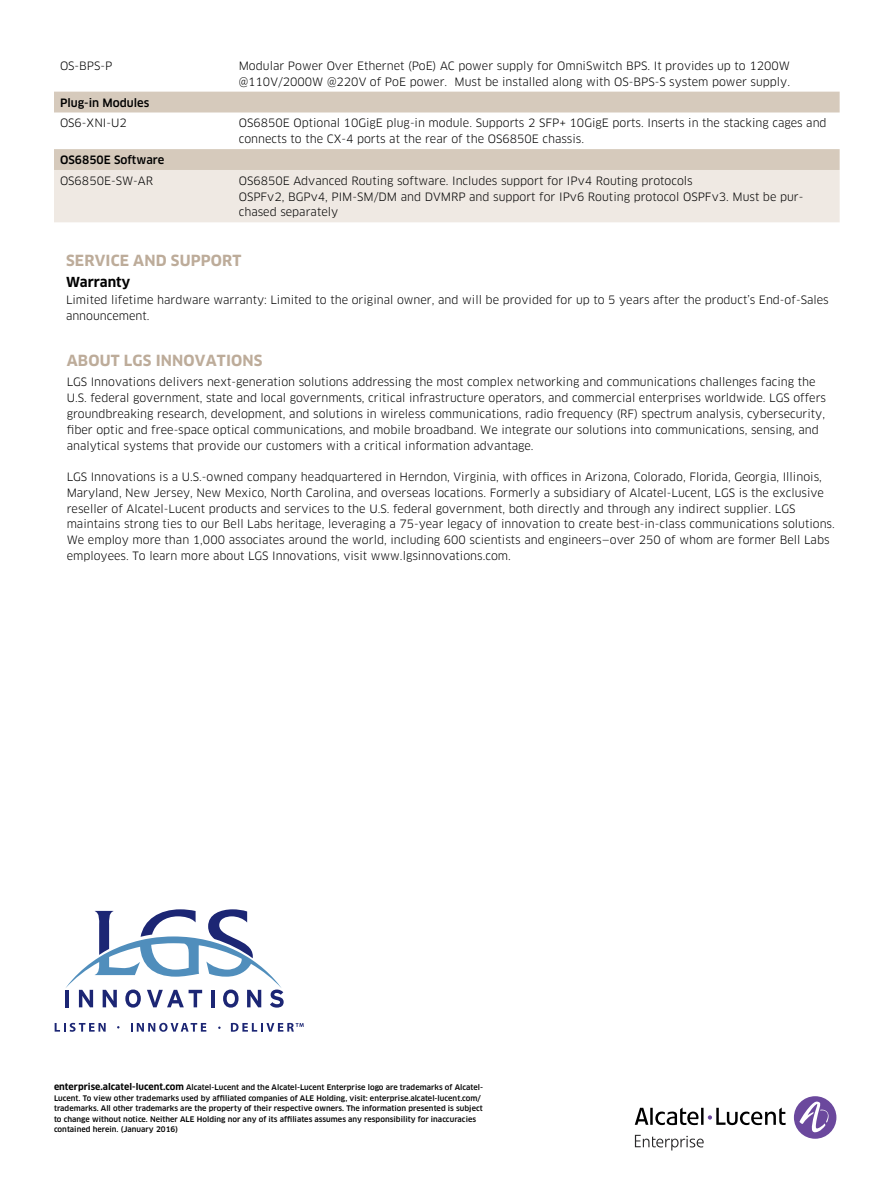
<style>
.page{position:relative;width:893px;height:1191px;background:#fff}
.page>*{position:absolute;margin:0;border:0;box-sizing:border-box;transform-origin:0 0}
.t1{font:700 15px "Clan OT";letter-spacing:.01em;color:#bdac9a}
.t2{font:700 13.5px "Clan OT";letter-spacing:-.005em;color:#000}
.t3{font:11.25px/15.8px "Clan OT";color:#000}
.t4{font:500 11.25px "Clan OT";color:#000}
.t5{font:500 7.5px/10.5px "Clan OT";letter-spacing:.005em;color:#000}
.s1{font-weight:700;font-size:9px}
</style>
<div class="page">
<svg style="left:635px;top:1134px;width:69px;height:16px"></svg>
<div style="left:794px;top:1096px;width:42px;height:42px;background:#6b489d;border-radius:50%"></div>
<svg style="left:799px;top:1101px;width:32px;height:32px"></svg>
<svg style="left:635px;top:1107px;width:151px;height:18px"></svg>
<svg style="left:65px;top:909px;width:219px;height:98px"></svg>
<svg style="left:55px;top:1022px;width:51px;height:9px"></svg>
<svg style="left:131px;top:1022px;width:75px;height:9px"></svg>
<svg style="left:231px;top:1023px;width:73px;height:8px"></svg>
<svg style="left:54px;top:92px;width:786px;height:78px;fill:#d6cbbd"></svg>
<div style="left:54px;top:170px;width:786px;height:52px;background:#efe9e3"></div>
<p class="t3" style="left:60px;top:58px;width:54px">OS-BPS-P</p>
<p class="t3" style="left:239px;top:58px;width:553px">Modular Power Over Ethernet (PoE) AC power supply for OmniSwitch BPS. It provides up to 1200W @110V/2000W @220V of PoE power. Must be installed along with OS-BPS-S system power supply.</p>
<p class="t4" style="left:60px;top:96px;width:91px">Plug-in Modules</p>
<p class="t3" style="left:60px;top:115px;width:68px">OS6-XNI-U2</p>
<p class="t3" style="left:239px;top:115px;width:589px">OS6850E Optional 10GigE plug-in module. Supports 2 SFP+ 10GigE ports. Inserts in the stacking cages and connects to the CX-4 ports at the rear of the OS6850E chassis.</p>
<p class="t4" style="left:60px;top:153px;width:106px">OS6850E Software</p>
<p class="t3" style="left:60px;top:173px;width:95px">OS6850E-SW-AR</p>
<p class="t3" style="left:239px;top:173px;width:566px">OS6850E Advanced Routing software. Includes support for IPv4 Routing protocols<br>OSPFv2, BGPv4, PIM-SM/DM and DVMRP and support for IPv6 Routing protocol OSPFv3. Must be pur&shy;chased separately</p>
<h1 class="t1" style="left:66px;top:252px;width:177px">Service and Support</h1>
<p class="t2" style="left:66px;top:274px;width:66px">Warranty</p>
<p class="t3" style="left:66px;top:292px;width:764px">Limited lifetime hardware warranty: Limited to the original owner, and will be provided for up to 5 years after the product’s End-of-Sales announcement.</p>
<h1 class="t1" style="left:67px;top:352px;width:129px">About LGS I nnova</h1>
<h1 class="t1" style="left:217px;top:352px;width:46px">tions</h1>
<p class="t3" style="left:67px;top:374px;width:761px">LGS Innovations delivers next-generation solutions addressing the most complex networking and communications challenges facing the U.S. federal government, state and local governments, critical infrastructure operators, and commercial enterprises worldwide. LGS offers groundbreaking research, development, and solutions in wireless communications, radio frequency (RF) spectrum analysis, cybersecurity, fiber optic and free-space optical communications, and mobile broadband. We integrate our solutions into communications, sensing, and analytical systems that provide our customers with a critical information advantage.</p>
<p class="t3" style="left:67px;top:469px;width:770px">LGS Innovations is a U.S.-owned company headquartered in Herndon, Virginia, with offices in Arizona, Colorado, Florida, Georgia, Illinois, Maryland, New Jersey, New Mexico, North Carolina, and overseas locations. Formerly a subsidiary of Alcatel-Lucent, LGS is the exclusive reseller of Alcatel-Lucent products and services to the U.S. federal government, both directly and through any indirect supplier. LGS maintains strong ties to our Bell Labs heritage, leveraging a 75-year legacy of innovation to create best-in-class communications solutions.<br>We employ more than 1,000 associates around the world, including 600 scientists and engineers—over 250 of whom are former Bell Labs employees. To learn more about LGS Innovations, visit www.lgsinnovations.com.</p>
<p class="t5" style="left:54px;top:1082px;width:431px"><span class="s1">enterprise.alcatel-lucent.com</span> Alcatel-Lucent and the Alcatel-Lucent Enterprise logo are trademarks of Alcatel-Lucent. To view other trademarks used by affiliated companies of ALE Holding, visit: enterprise.alcatel-lucent.com/ trademarks. All other trademarks are the property of their respective owners. The information presented is subject to change without notice. Neither ALE Holding nor any of its affiliates assumes any responsibility for inaccuracies contained herein. (January 2016)</p>
</div>
